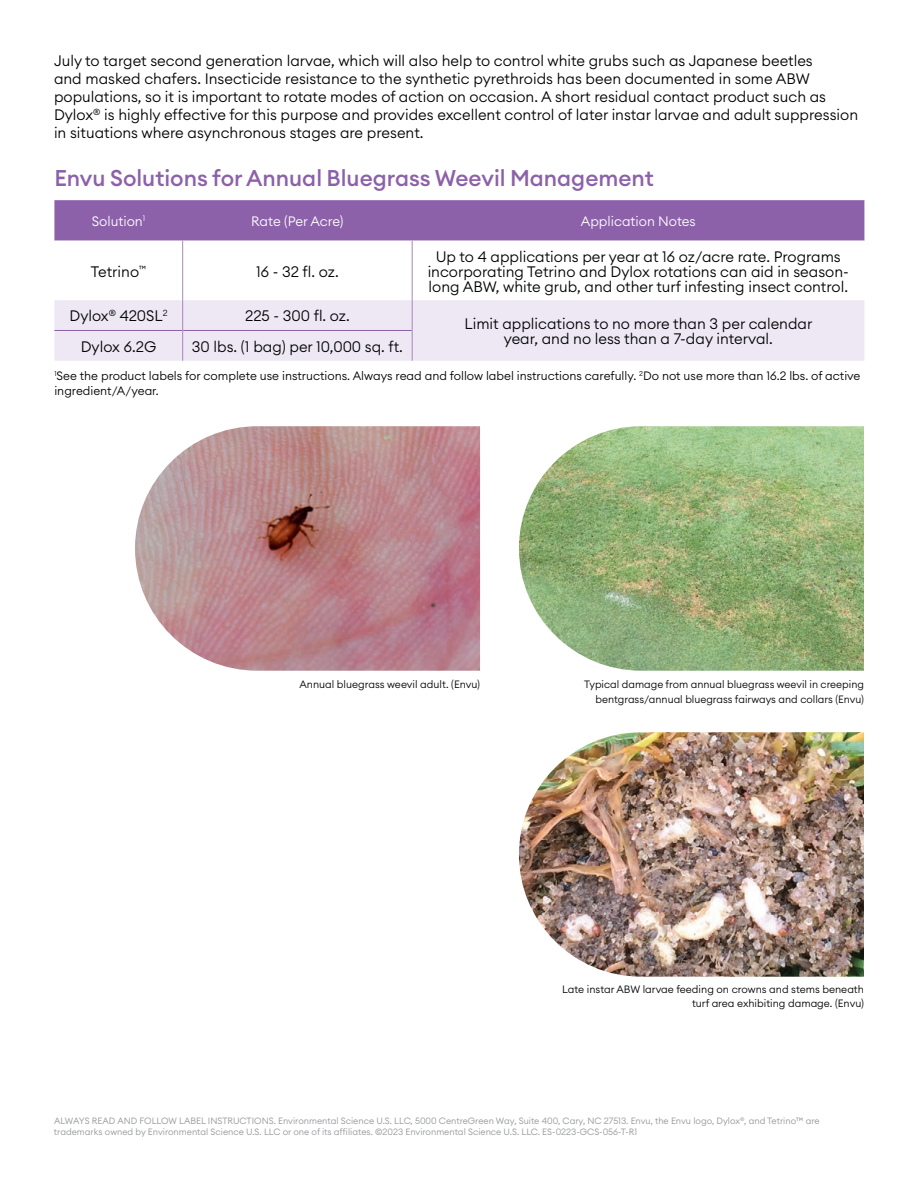
<style>
.page{position:relative;width:918px;height:1188px;background:#fff}
.page>*{position:absolute;margin:0;border:0;box-sizing:border-box;transform-origin:0 0}
.t1{font:500 22.5px "Euclid Circular A";color:#8c61a9}
.Subhead{font:300 15px/18px "Euclid Circular A";color:#010203;text-align:center}
.t2{font:300 13.5px "Euclid Circular A";color:#fff}
.Subhead-2{font:300 12px/15px "Euclid Circular A";color:#010203}
.Subhead-3{font:300 10.5px/15px "Euclid Circular A";color:#010203;text-align:right}
.t3{font:300 9px/10.5px "Euclid Circular A";color:#939598}
</style>
<div class="page">
<div style="left:54px;top:200px;width:810px;height:41px;background:#8c61a9"></div>
<div style="left:54px;top:300px;width:810px;height:61px;background:#ede8f3"></div>
<hr style="left:54px;top:330px;width:128px;height:1px;background:#8c61a9">
<hr style="left:183px;top:330px;width:229px;height:1px;background:#8c61a9">
<hr style="left:182px;top:241px;width:1px;height:59px;background:#a787be">
<hr style="left:412px;top:241px;width:1px;height:59px;background:#a787be">
<hr style="left:182px;top:300px;width:1px;height:30px;background:#a787be">
<hr style="left:412px;top:300px;width:1px;height:30px;background:#a787be">
<hr style="left:182px;top:330px;width:1px;height:31px;background:#a787be">
<hr style="left:412px;top:330px;width:1px;height:31px;background:#a787be">
<img style="left:135px;top:426px;width:345px;height:245px">
<img style="left:519px;top:426px;width:345px;height:245px">
<img style="left:519px;top:732px;width:345px;height:245px">
<p class="Subhead" style="left:54px;top:52px;width:806px;text-align:left">July to target second generation larvae, which will also help to control white grubs such as Japanese beetles<br>and masked chafers. Insecticide resistance to the synthetic pyrethroids has been documented in some ABW populations, so it is important to rotate modes of action on occasion. A short residual contact product such as Dylox<sup>®</sup> is highly effective for this purpose and provides excellent control of later instar larvae and adult suppression in situations where asynchronous stages are present.</p>
<h3 class="t1" style="left:54px;top:163px;width:601px">Envu Solutions for Annual Bluegrass Weevil Management</h3>
<p class="t2" style="left:92px;top:212px;width:55px">Solution<sup>1</sup></p>
<p class="t2" style="left:251px;top:212px;width:94px">Rate (Per Acre)</p>
<p class="t2" style="left:581px;top:212px;width:116px">Application Notes</p>
<p class="Subhead" style="left:91px;top:262px;width:57px">Tetrino<sup>™</sup></p>
<p class="Subhead" style="left:256px;top:262px;width:84px">16 - 32 fl. oz.</p>
<p class="Subhead" style="left:428px;top:248px;width:423px;line-height:15px">Up to 4 applications per year at 16 oz/acre rate. Programs incorporating Tetrino and Dylox rotations can aid in season&shy;long ABW, white grub, and other turf infesting insect control.</p>
<p class="Subhead" style="left:70px;top:307px;width:100px">Dylox<sup>®</sup> 420SL<sup>2</sup></p>
<p class="Subhead" style="left:245px;top:307px;width:106px">225 - 300 fl. oz.</p>
<p class="Subhead" style="left:465px;top:316px;width:349px;line-height:15px">Limit applications to no more than 3 per calendar year, and no less than a 7-day interval.</p>
<p class="Subhead" style="left:81px;top:337px;width:77px">Dylox 6.2G</p>
<p class="Subhead" style="left:192px;top:337px;width:212px">30 lbs. (1 bag) per 10,000 sq. ft.</p>
<p class="Subhead-2" style="left:54px;top:368px;width:808px"><sup>1</sup>See the product labels for complete use instructions. Always read and follow label instructions carefully. <sup>2</sup>Do not use more than 16.2 lbs. of active ingredient/A/year.</p>
<p class="Subhead-3" style="left:299px;top:677px;width:182px">Annual bluegrass weevil adult. (Envu)</p>
<p class="Subhead-3" style="left:584px;top:677px;width:281px">Typical damage from annual bluegrass weevil in creeping bentgrass/annual bluegrass fairways and collars (Envu)</p>
<p class="Subhead-3" style="left:562px;top:982px;width:303px;line-height:13.5px">Late instar ABW larvae feeding on crowns and stems beneath turf area exhibiting damage. (Envu)</p>
<h2 class="t3" style="left:54px;top:1116px;width:767px">ALWAYS READ AND FOLLOW LABEL INSTRUCTIONS. Environmental Science U.S. LLC, 5000 CentreGreen Way, Suite 400, Cary, NC 27513. Envu, the Envu logo, Dylox<sup>®</sup>, and Tetrino™ are trademarks owned by Environmental Science U.S. LLC or one of its affiliates. ©2023 Environmental Science U.S. LLC. ES-0223-GCS-056-T-R1</h2>
</div>
